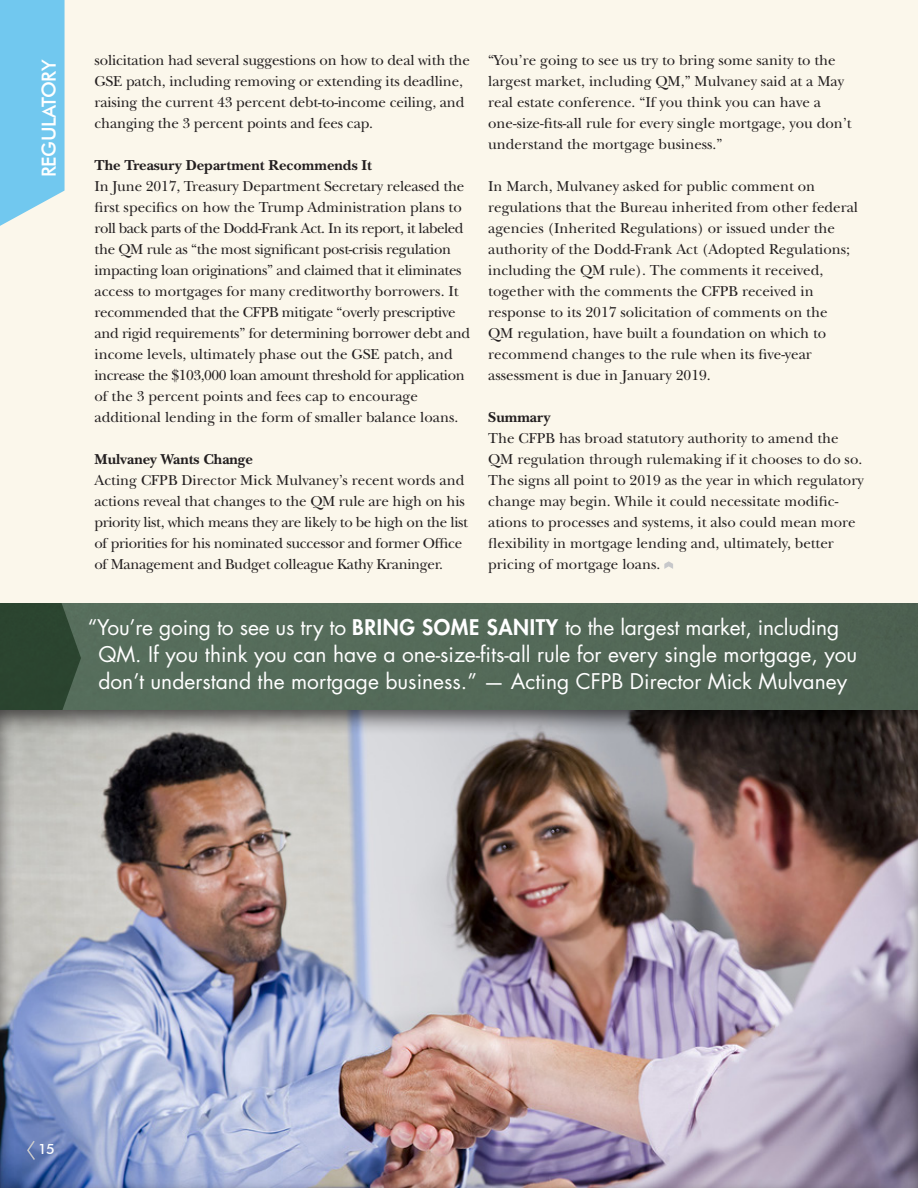
<style>
.page{position:relative;width:918px;height:1188px;background:#fff}
.page>*{position:absolute;margin:0;border:0;box-sizing:border-box;transform-origin:0 0}
.t1{font:21px/27px "Futura Std";color:#fff}
.t2{font:500 19.5px "Futura BT";letter-spacing:-.02em;color:#fff}
.t3{font:15px/21px "New Baskerville";color:#231f20}
.t4{font:15px/21px "New Baskerville";letter-spacing:-.02em;color:#231f20}
.t5{font:700 15px "New Baskerville";color:#231f20}
.t6{font:500 14.25px "Futura BT";color:#fff}
.s1{font-weight:800}
</style>
<div class="page">
<div style="left:0;top:0;width:918px;height:603px;background:#fbf7eb"></div>
<div style="left:0;top:603px;width:918px;height:109px;background:#546a58"></div>
<svg style="left:0;top:603px;width:81px;height:107px;background:#2f4834"></svg>
<div style="left:0;top:710px;width:918px;height:478px;background:#231f20;opacity:.75"></div>
<svg style="left:26px;top:1139px;width:10px;height:23px"></svg>
<svg style="left:664px;top:561px;width:9px;height:8px"></svg>
<svg style="left:0;top:0;width:65px;height:226px;background:#7ccbee"></svg>
<p class="t2" style="left:37px;top:177px;width:119px;rotate:-90deg">REGULATORY</p>
<p class="t3" style="left:94px;top:50px;width:377px">solicitation had several suggestions on how to deal with the GSE patch, including removing or extending its deadline, raising the current 43 percent debt-to-income ceiling, and changing the 3 percent points and fees cap.</p>
<p class="t5" style="left:94px;top:156px;width:279px">The Treasury Department Recommends It</p>
<p class="t4" style="left:94px;top:176px;width:377px">In June 2017, Treasury Department Secretary released the first specifics on how the Trump Administration plans to roll back parts of the Dodd-Frank Act. In its report, it labeled the QM rule as “the most significant post-crisis regulation impacting loan originations” and claimed that it eliminates access to mortgages for many creditworthy borrowers. It recommended that the CFPB mitigate “overly prescriptive and rigid requirements” for determining borrower debt and income levels, ultimately phase out the GSE patch, and increase the $103,000 loan amount threshold for application of the 3 percent points and fees cap to encourage additional lending in the form of smaller balance loans.</p>
<p class="t5" style="left:94px;top:450px;width:160px">Mulvaney Wants Change</p>
<p class="t4" style="left:94px;top:470px;width:375px">Acting CFPB Director Mick Mulvaney’s recent words and actions reveal that changes to the QM rule are high on his priority list, which means they are likely to be high on the list of priorities for his nominated successor and former Office of Management and Budget colleague Kathy Kraninger.</p>
<p class="t3" style="left:488px;top:50px;width:365px">“You’re going to see us try to bring some sanity to the largest market, including QM,” Mulvaney said at a May real estate conference. “If you think you can have a one-size-fits-all rule for every single mortgage, you don’t understand the mortgage business.”</p>
<p class="t3" style="left:488px;top:176px;width:371px">In March, Mulvaney asked for public comment on regulations that the Bureau inherited from other federal agencies (Inherited Regulations) or issued under the authority of the Dodd-Frank Act (Adopted Regulations; including the QM rule). The comments it received, together with the comments the CFPB received in response to its 2017 solicitation of comments on the<br>QM regulation, have built a foundation on which to recommend changes to the rule when its five-year assessment is due in January 2019.</p>
<p class="t5" style="left:488px;top:408px;width:64px">Summary</p>
<p class="t3" style="left:488px;top:428px;width:377px">The CFPB has broad statutory authority to amend the QM regulation through rulemaking if it chooses to do so.<br>The signs all point to 2019 as the year in which regulatory change may begin. While it could necessitate modific&shy;ations to processes and systems, it also could mean more flexibility in mortgage lending and, ultimately, better pricing of mortgage loans.</p>
<p class="t1" style="left:98px;top:614px;width:760px;text-indent:-10px">“You’re going to see us try to <span class="s1">BRING SOME SANITY</span> to the largest market, including<br>QM. If you think you can have a one-size-fits-all rule for every single mortgage, you don’t understand the mortgage business.” — Acting CFPB Director Mick Mulvaney</p>
<p class="t6" style="left:38px;top:1140px;width:18px">15</p>
</div>
